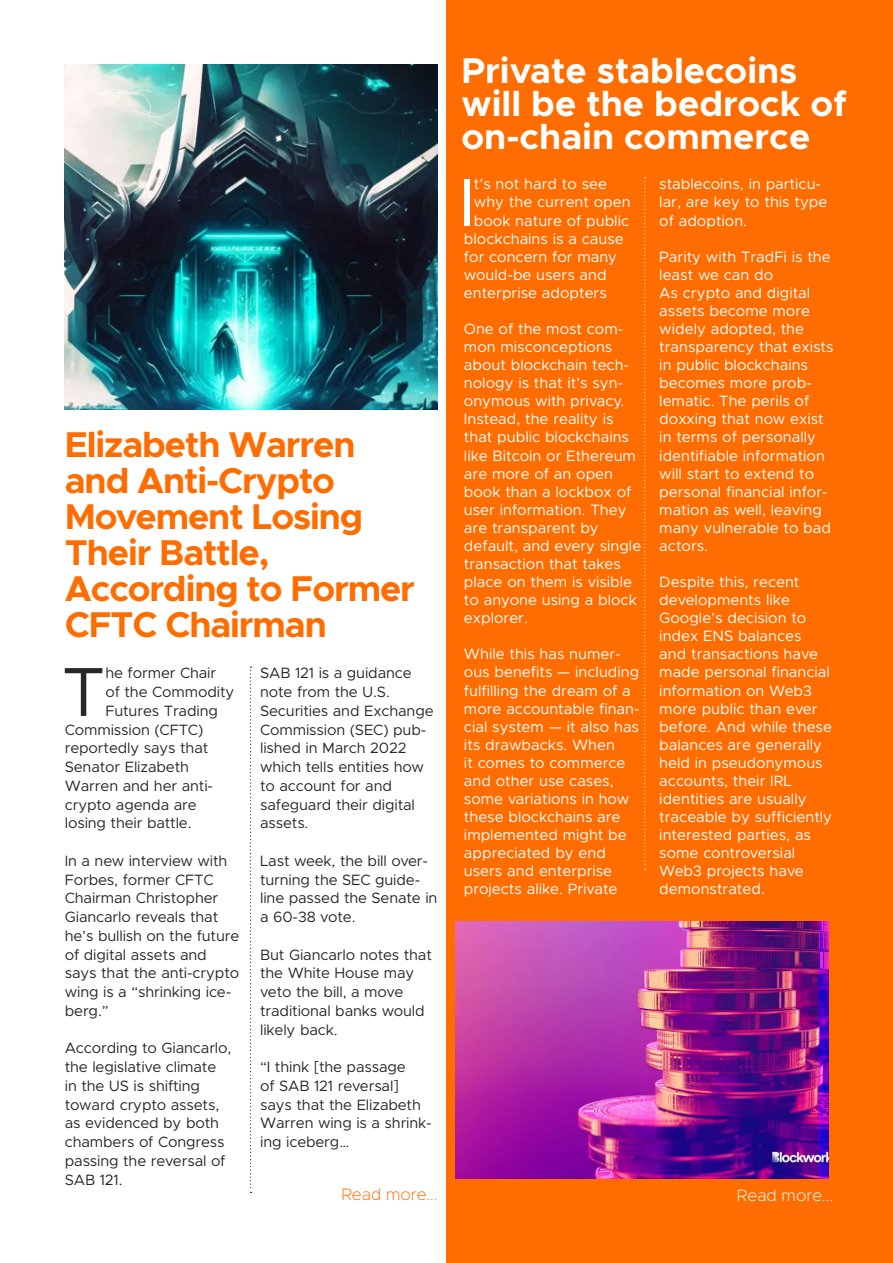
<style>
.page{position:relative;width:893px;height:1263px;background:#fff}
.page>*{position:absolute;margin:0;border:0;box-sizing:border-box;transform-origin:0 0}
.Body_paragraph{font:69.6px "Metropolis";color:#272928}
.Body_paragraph-2{font:67.65px "Metropolis";color:#fff}
.t1{font:700 36px/36px "Metropolis";letter-spacing:-.03em;color:#ff6c00}
.t2{font:700 36px/33px "Metropolis";color:#fff}
.t3{font:200 16.5px "Metropolis";color:#ff6c00}
.t4{font:200 16.5px "Metropolis";color:#fff}
.Body_paragraph-3{font:15px/18px "Metropolis";color:#fff}
.Body_paragraph-4{font:15px/18.8px "Metropolis";letter-spacing:-.01em;color:#272928}
</style>
<div class="page">
<img style="left:65px;top:65px;width:372px;height:345px">
<div style="left:446px;top:0;width:447px;height:1263px;background:#ff6c00"></div>
<svg style="left:250px;top:666px;width:2px;height:527px"></svg>
<svg style="left:644px;top:177px;width:2px;height:692px"></svg>
<img style="left:455px;top:921px;width:373px;height:258px">
<p class="t1" style="left:65px;top:427px;width:352px">Elizabeth Warren and Anti-Crypto<br>Movement Losing<br>Their Battle,<br>According to Former<br>CFTC Chairman</p>
<p class="Body_paragraph" style="left:62px;top:649px;width:45px">T</p>
<p class="Body_paragraph-4" style="left:106px;top:664px;width:112px">he former Chair</p>
<p class="Body_paragraph-4" style="left:260px;top:664px;width:175px">SAB 121 is a guidance note from the U.S.<br>Securities and Exchange<br>Commission (SEC) pub&shy;lished in March 2022 which tells entities how to account for and safeguard their digital assets.</p>
<p class="Body_paragraph-4" style="left:260px;top:851px;width:179px">Last week, the bill over&shy;turning the SEC guide&shy;line passed the Senate in a 60-38 vote.</p>
<p class="Body_paragraph-4" style="left:260px;top:945px;width:173px">But Giancarlo notes that the White House may veto the bill, a move traditional banks would likely back.</p>
<p class="Body_paragraph-4" style="left:260px;top:1058px;width:173px">“I think [the passage<br>of SAB 121 reversal] says that the Elizabeth<br>Warren wing is a shrink&shy;ing iceberg…</p>
<p class="t3" style="left:341px;top:1184px;width:98px">Read more...</p>
<p class="Body_paragraph-4" style="left:106px;top:683px;width:130px">of the Commodity</p>
<p class="Body_paragraph-4" style="left:106px;top:701px;width:114px">Futures Trading</p>
<p class="Body_paragraph-4" style="left:65px;top:720px;width:140px">Commission (CFTC)</p>
<p class="Body_paragraph-4" style="left:65px;top:739px;width:145px">reportedly says that</p>
<p class="Body_paragraph-4" style="left:65px;top:758px;width:126px">Senator Elizabeth</p>
<p class="Body_paragraph-4" style="left:65px;top:776px;width:150px">Warren and her anti-</p>
<p class="Body_paragraph-4" style="left:65px;top:795px;width:133px">crypto agenda are</p>
<p class="Body_paragraph-4" style="left:65px;top:814px;width:128px">losing their battle.</p>
<p class="Body_paragraph-4" style="left:65px;top:851px;width:176px">In a new interview with<br>Forbes, former CFTC<br>Chairman Christopher<br>Giancarlo reveals that he’s bullish on the future of digital assets and says that the anti-crypto wing is a “shrinking ice&shy;berg.”</p>
<p class="Body_paragraph-4" style="left:65px;top:1039px;width:168px">According to Giancarlo, the legislative climate in the US is shifting toward crypto assets, as evidenced by both chambers of Congress passing the reversal of<br>SAB 121.</p>
<p class="t2" style="left:461px;top:54px;width:387px">Private stablecoins will be the bedrock of on-chain commerce</p>
<p class="Body_paragraph-2" style="left:459px;top:160px;width:17px">I</p>
<p class="Body_paragraph-3" style="left:474px;top:175px;width:135px">t’s not hard to see</p>
<p class="Body_paragraph-3" style="left:474px;top:193px;width:158px">why the current open</p>
<p class="Body_paragraph-3" style="left:474px;top:211px;width:157px">book nature of public</p>
<p class="Body_paragraph-3" style="left:464px;top:229px;width:161px">blockchains is a cause</p>
<p class="Body_paragraph-3" style="left:464px;top:247px;width:155px">for concern for many</p>
<p class="Body_paragraph-3" style="left:464px;top:266px;width:144px">would-be users and</p>
<p class="Body_paragraph-3" style="left:464px;top:284px;width:144px">enterprise adopters</p>
<p class="Body_paragraph-3" style="left:464px;top:320px;width:179px">One of the most com&shy;mon misconceptions about blockchain tech&shy;nology is that it’s syn&shy;onymous with privacy.<br>Instead, the reality is that public blockchains like Bitcoin or Ethereum are more of an open book than a lockbox of user information. They are transparent by default, and every single transaction that takes place on them is visible to anyone using a block explorer.</p>
<p class="Body_paragraph-3" style="left:464px;top:645px;width:177px">While this has numer&shy;ous benefits — including fulfilling the dream of a more accountable finan&shy;cial system — it also has its drawbacks. When<br>it comes to commerce and other use cases, some variations in how these blockchains are implemented might be appreciated by end users and enterprise projects alike. Private</p>
<p class="Body_paragraph-3" style="left:659px;top:175px;width:170px">stablecoins, in particu&shy;lar, are key to this type of adoption.</p>
<p class="Body_paragraph-3" style="left:659px;top:247px;width:173px">Parity with TradFi is the least we can do</p>
<p class="Body_paragraph-3" style="left:659px;top:284px;width:176px">As crypto and digital assets become more widely adopted, the transparency that exists in public blockchains becomes more prob&shy;lematic. The perils of doxxing that now exist in terms of personally identifiable information will start to extend to personal financial infor&shy;mation as well, leaving many vulnerable to bad actors.</p>
<p class="Body_paragraph-3" style="left:659px;top:573px;width:174px">Despite this, recent developments like<br>Google’s decision to index ENS balances and transactions have made personal financial information on Web3 more public than ever before. And while these balances are generally held in pseudonymous accounts, their IRL identities are usually traceable by sufficiently interested parties, as some controversial<br>Web3 projects have demonstrated.</p>
<p class="t4" style="left:737px;top:1185px;width:98px">Read more...</p>
</div>
